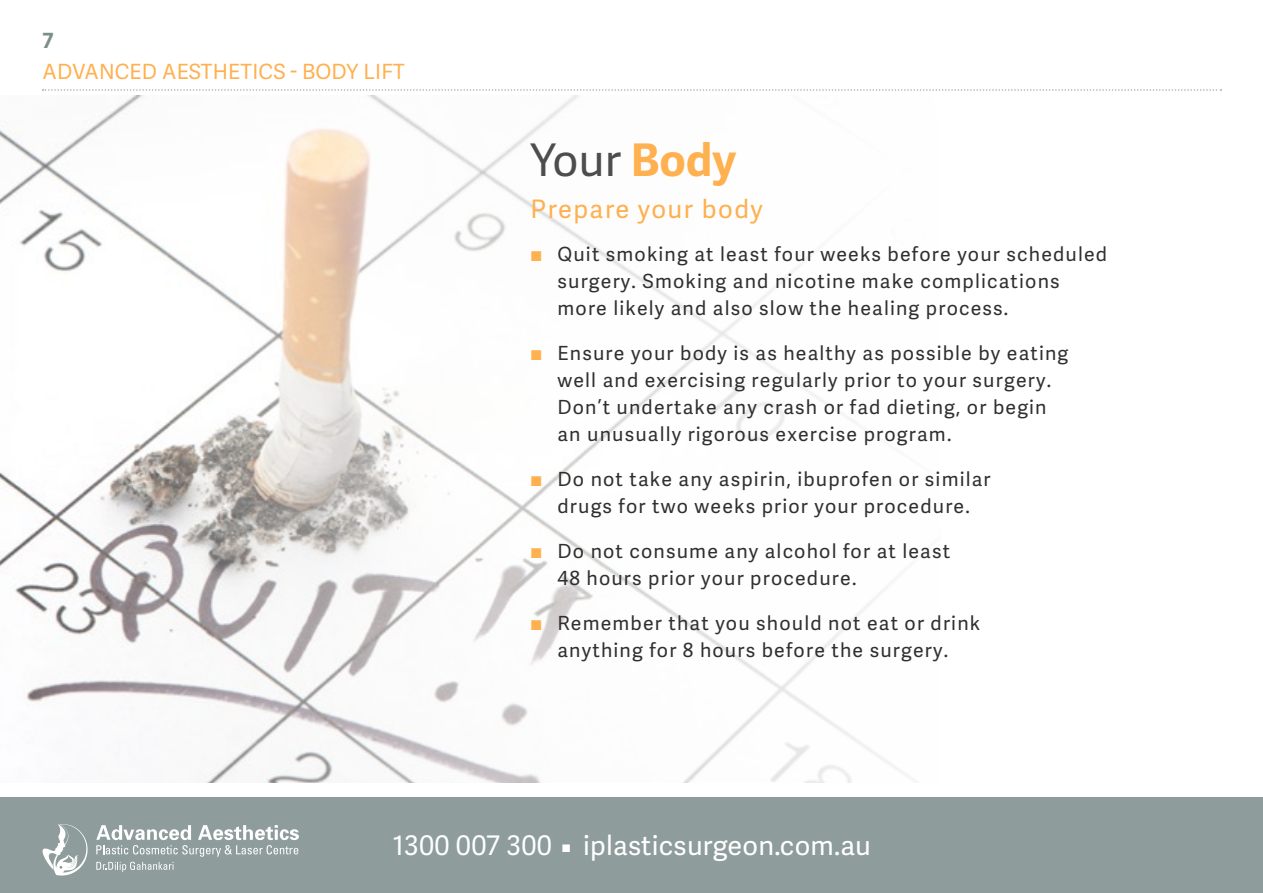
<style>
.page{position:relative;width:1263px;height:893px;background:#fff}
.page>*{position:absolute;margin:0;border:0;box-sizing:border-box;transform-origin:0 0}
.t1{font:45px "Adelle Sans";color:#4d4d4d}
.t2{font:27px "Adelle Sans";letter-spacing:.01em;color:#fff}
.t3{font:25.5px "Adelle Sans";letter-spacing:.06em;color:#ffb04f}
.t4{font:21px "Adelle Sans";letter-spacing:.01em;color:#ffb04f}
.t5{font:700 21px "Adelle Sans";color:#7d8d8c}
.t6{font:19.5px/27px "Adelle Sans";letter-spacing:.06em;color:#303030}
.s1{font-weight:700;color:#ffb04f}
.s2{font-weight:700;font-size:15px}
</style>
<div class="page">
<img style="left:0;top:96px;width:916px;height:687px">
<svg style="left:43px;top:89px;width:1178px;height:2px"></svg>
<div style="left:0;top:795px;width:1263px;height:98px;background:#8e9c9b"></div>
<div style="left:0;top:783px;width:1263px;height:14px;background:#fff"></div>
<svg style="left:43px;top:824px;width:45px;height:51px"></svg>
<svg style="left:96px;top:825px;width:203px;height:47px"></svg>
<p class="t5" style="left:43px;top:25px;width:13px">7</p>
<p class="t4" style="left:43px;top:56px;width:364px">ADVANCED AESTHETICS - BODY LIFT</p>
<h1 class="t1" style="left:530px;top:128px;width:207px">Your <span class="s1">Body</span></h1>
<h3 class="t3" style="left:530px;top:191px;width:234px">Prepare your body</h3>
<p class="t6" style="left:557px;top:240px;width:551px;text-indent:-27px"><span class="s1">͔</span> Quit smoking at least four weeks before your scheduled surgery. Smoking and nicotine make complications more likely and also slow the healing process.</p>
<p class="t6" style="left:557px;top:339px;width:512px;text-indent:-27px"><span class="s1">͔</span> Ensure your body is as healthy as possible by eating well and exercising regularly prior to your surgery.<br>Don’t undertake any crash or fad dieting, or begin an unusually rigorous exercise program.</p>
<p class="t6" style="left:530px;top:465px;width:462px;text-align:center"><span class="s1">͔</span> Do not take any aspirin, ibuprofen or similar drugs for two weeks prior your procedure.</p>
<p class="t6" style="left:557px;top:537px;width:394px;text-indent:-27px"><span class="s1">͔</span> Do not consume any alcohol for at least<br>48 hours prior your procedure.</p>
<p class="t6" style="left:530px;top:609px;width:451px;text-align:center"><span class="s1">͔</span> Remember that you should not eat or drink anything for 8 hours before the surgery.</p>
<h2 class="t2" style="left:393px;top:827px;width:480px">1300 007 300 <span class="s2">W</span> iplasticsurgeon.com.au</h2>
</div>
